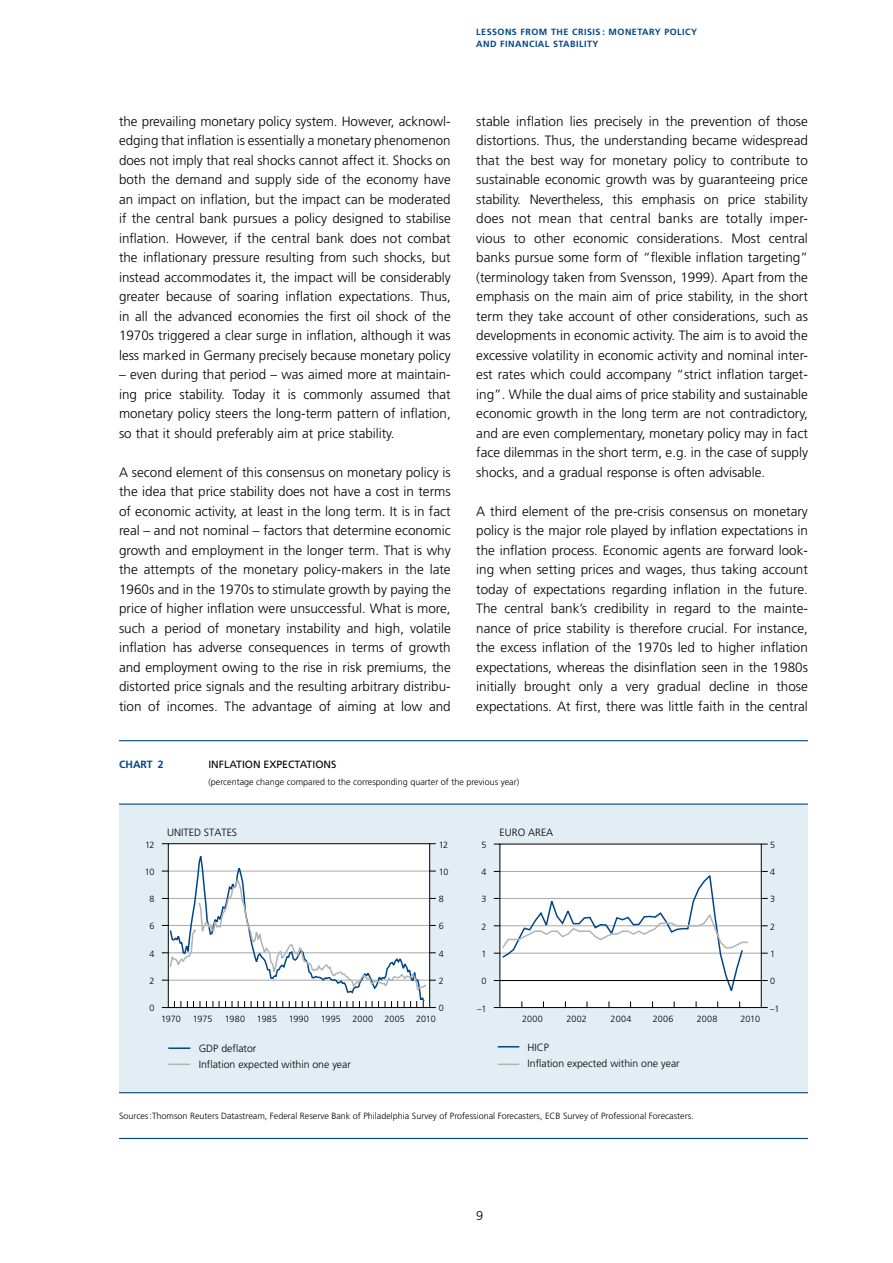
<style>
.page{position:relative;width:893px;height:1263px;background:#fff}
.page>*{position:absolute;margin:0;border:0;box-sizing:border-box;transform-origin:0 0}
.t1{font:300 13.5px/19.5px "Frutiger LT";color:#000;text-align:justify}
.t2{font:300 12.75px "Frutiger LT";color:#000}
.t3{font:300 10.5px/16.5px "Frutiger LT";color:#000}
.t4{font:10.5px "Frutiger LT";color:#000}
.t5{font:700 10.5px "Frutiger LT";color:#004588}
.t6{font:300 9px "Frutiger LT";color:#000}
.t7{font:700 9px/12px "Frutiger LT";letter-spacing:.05em;color:#004588}
</style>
<div class="page">
<div style="left:119px;top:804px;width:689px;height:289px;background:#e2eef4"></div>
<hr style="left:119px;top:740px;width:689px;height:1px;background:#004588">
<hr style="left:119px;top:803px;width:689px;height:2px;background:#004588">
<hr style="left:119px;top:1092px;width:689px;height:1px;background:#004588">
<hr style="left:119px;top:1138px;width:689px;height:1px;background:#004588">
<div style="left:500px;top:844px;width:261px;height:163px;background:#fff"></div>
<hr style="left:500px;top:871px;width:262px;height:1px;background:#a7a8aa">
<hr style="left:500px;top:898px;width:262px;height:1px;background:#a7a8aa">
<hr style="left:500px;top:925px;width:262px;height:1px;background:#a7a8aa">
<hr style="left:500px;top:953px;width:262px;height:1px;background:#a7a8aa">
<svg style="left:494px;top:871px;width:255px;height:137px"></svg>
<hr style="left:500px;top:980px;width:262px;height:1px;background:#000">
<svg style="left:162px;top:843px;width:274px;height:165px;background:#f2f4f6"></svg>
<hr style="left:168px;top:1047px;width:22px;height:2px;background:#004588">
<hr style="left:168px;top:1063px;width:22px;height:2px;background:#b1b3b4">
<svg style="left:498px;top:1046px;width:21px;height:1px"></svg>
<hr style="left:498px;top:1063px;width:21px;height:2px;background:#b1b3b4">
<div style="left:499px;top:844px;width:263px;height:164px;border:1px solid #000"></div>
<div style="left:168px;top:843px;width:262px;height:165px;border:1px solid #000"></div>
<p class="t7" style="left:476px;top:26px;width:222px">LESSONS FROM THE CRISIS : MONETARY POLICY<br>AND FINANCIAL STABILITY</p>
<p class="t1" style="left:119px;top:112px;width:333px">the prevailing monetary policy system. However, acknowl&shy;edging that inflation is essentially a monetary phenomenon does not imply that real shocks cannot affect it. Shocks on both the demand and supply side of the economy have an impact on inflation, but the impact can be moderated if the central bank pursues a policy designed to stabilise inflation. However, if the central bank does not combat the inflationary pressure resulting from such shocks, but instead accommodates it, the impact will be considerably greater because of soaring inflation expectations. Thus, in all the advanced economies the first oil shock of the 1970s triggered a clear surge in inflation, although it was less marked in Germany precisely because monetary policy</p>
<p class="t1" style="left:119px;top:365px;width:333px">– even during that period – was aimed more at maintain&shy;ing price stability. Today it is commonly assumed that monetary policy steers the long-term pattern of inflation, so that it should preferably aim at price stability.</p>
<p class="t1" style="left:119px;top:463px;width:333px">A second element of this consensus on monetary policy is the idea that price stability does not have a cost in terms of economic activity, at least in the long term. It is in fact real – and not nominal – factors that determine economic growth and employment in the longer term. That is why the attempts of the monetary policy-makers in the late 1960s and in the 1970s to stimulate growth by paying the price of higher inflation were unsuccessful. What is more, such a period of monetary instability and high, volatile inflation has adverse consequences in terms of growth and employment owing to the rise in risk premiums, the distorted price signals and the resulting arbitrary distribu&shy;tion of incomes. The advantage of aiming at low and</p>
<p class="t1" style="left:476px;top:112px;width:333px">stable inflation lies precisely in the prevention of those distortions. Thus, the understanding became widespread that the best way for monetary policy to contribute to sustainable economic growth was by guaranteeing price stability. Nevertheless, this emphasis on price stability does not mean that central banks are totally imper&shy;vious to other economic considerations. Most central banks pursue some form of “flexible inflation targeting” (terminology taken from Svensson, 1999). Apart from the emphasis on the main aim of price stability, in the short term they take account of other considerations, such as developments in economic activity. The aim is to avoid the excessive volatility in economic activity and nominal inter&shy;est rates which could accompany “strict inflation target&shy;ing”. While the dual aims of price stability and sustainable economic growth in the long term are not contradictory, and are even complementary, monetary policy may in fact face dilemmas in the short term, e.g. in the case of supply shocks, and a gradual response is often advisable.</p>
<p class="t1" style="left:476px;top:501px;width:333px">A third element of the pre-crisis consensus on monetary policy is the major role played by inflation expectations in the inflation process. Economic agents are forward look&shy;ing when setting prices and wages, thus taking account today of expectations regarding inflation in the future.<br>The central bank’s credibility in regard to the mainte&shy;nance of price stability is therefore crucial. For instance, the excess inflation of the 1970s led to higher inflation expectations, whereas the disinflation seen in the 1980s initially brought only a very gradual decline in those expectations. At first, there was little faith in the central</p>
<p class="t5" style="left:119px;top:758px;width:46px">CHART 2</p>
<p class="t4" style="left:208px;top:758px;width:128px">I NFLATION EXPECTATIONS</p>
<p class="t6" style="left:208px;top:776px;width:312px">(percentage change compared to the corresponding quarter of the previous year)</p>
<p class="t3" style="left:167px;top:824px;width:72px">UNITED STATES</p>
<p class="t3" style="left:500px;top:824px;width:55px">EURO AREA</p>
<p class="t6" style="left:145px;top:839px;width:11px">12</p>
<p class="t6" style="left:439px;top:839px;width:11px">12</p>
<p class="t6" style="left:482px;top:839px;width:7px">5</p>
<p class="t6" style="left:770px;top:839px;width:7px">5</p>
<p class="t6" style="left:145px;top:866px;width:11px">10</p>
<p class="t6" style="left:439px;top:866px;width:11px">10</p>
<p class="t6" style="left:482px;top:867px;width:7px">4</p>
<p class="t6" style="left:770px;top:867px;width:7px">4</p>
<p class="t6" style="left:150px;top:894px;width:7px">8</p>
<p class="t6" style="left:439px;top:894px;width:7px">8</p>
<p class="t6" style="left:482px;top:894px;width:7px">3</p>
<p class="t6" style="left:770px;top:894px;width:7px">3</p>
<p class="t6" style="left:150px;top:921px;width:7px">6</p>
<p class="t6" style="left:439px;top:921px;width:7px">6</p>
<p class="t6" style="left:482px;top:921px;width:7px">2</p>
<p class="t6" style="left:770px;top:921px;width:7px">2</p>
<p class="t6" style="left:150px;top:948px;width:7px">4</p>
<p class="t6" style="left:439px;top:948px;width:7px">4</p>
<p class="t6" style="left:482px;top:948px;width:7px">1</p>
<p class="t6" style="left:770px;top:948px;width:7px">1</p>
<p class="t6" style="left:150px;top:975px;width:7px">2</p>
<p class="t6" style="left:439px;top:975px;width:7px">2</p>
<p class="t6" style="left:482px;top:976px;width:7px">0</p>
<p class="t6" style="left:770px;top:976px;width:7px">0</p>
<p class="t6" style="left:150px;top:1003px;width:7px">0</p>
<p class="t6" style="left:439px;top:1003px;width:7px">0</p>
<p class="t6" style="left:477px;top:1003px;width:11px">–1</p>
<p class="t6" style="left:770px;top:1003px;width:11px">–1</p>
<p class="t6" style="left:161px;top:1014px;width:21px">1970</p>
<p class="t6" style="left:193px;top:1014px;width:21px">1975</p>
<p class="t6" style="left:225px;top:1014px;width:22px">1980</p>
<p class="t6" style="left:257px;top:1014px;width:22px">1985</p>
<p class="t6" style="left:289px;top:1014px;width:22px">1990</p>
<p class="t6" style="left:321px;top:1014px;width:22px">1995</p>
<p class="t6" style="left:352px;top:1014px;width:85px">2000 2005 2010</p>
<p class="t6" style="left:522px;top:1014px;width:22px">2000</p>
<p class="t6" style="left:566px;top:1014px;width:22px">2002</p>
<p class="t6" style="left:611px;top:1014px;width:22px">2004</p>
<p class="t6" style="left:653px;top:1014px;width:22px">2006</p>
<p class="t6" style="left:697px;top:1014px;width:22px">2008</p>
<p class="t6" style="left:740px;top:1014px;width:21px">2010</p>
<p class="t3" style="left:199px;top:1040px;width:154px">GDP deflator<br>Inflation expected within one year</p>
<p class="t3" style="left:527px;top:1039px;width:154px">HICP<br>Inflation expected within one year</p>
<p class="t6" style="left:119px;top:1111px;width:576px">Sources:Thomson Reuters Datastream, Federal Reserve Bank of Philadelphia Survey of Professional Forecasters, ECB Survey of Professional Forecasters.</p>
<p class="t2" style="left:476px;top:1209px;width:9px">9</p>
</div>
